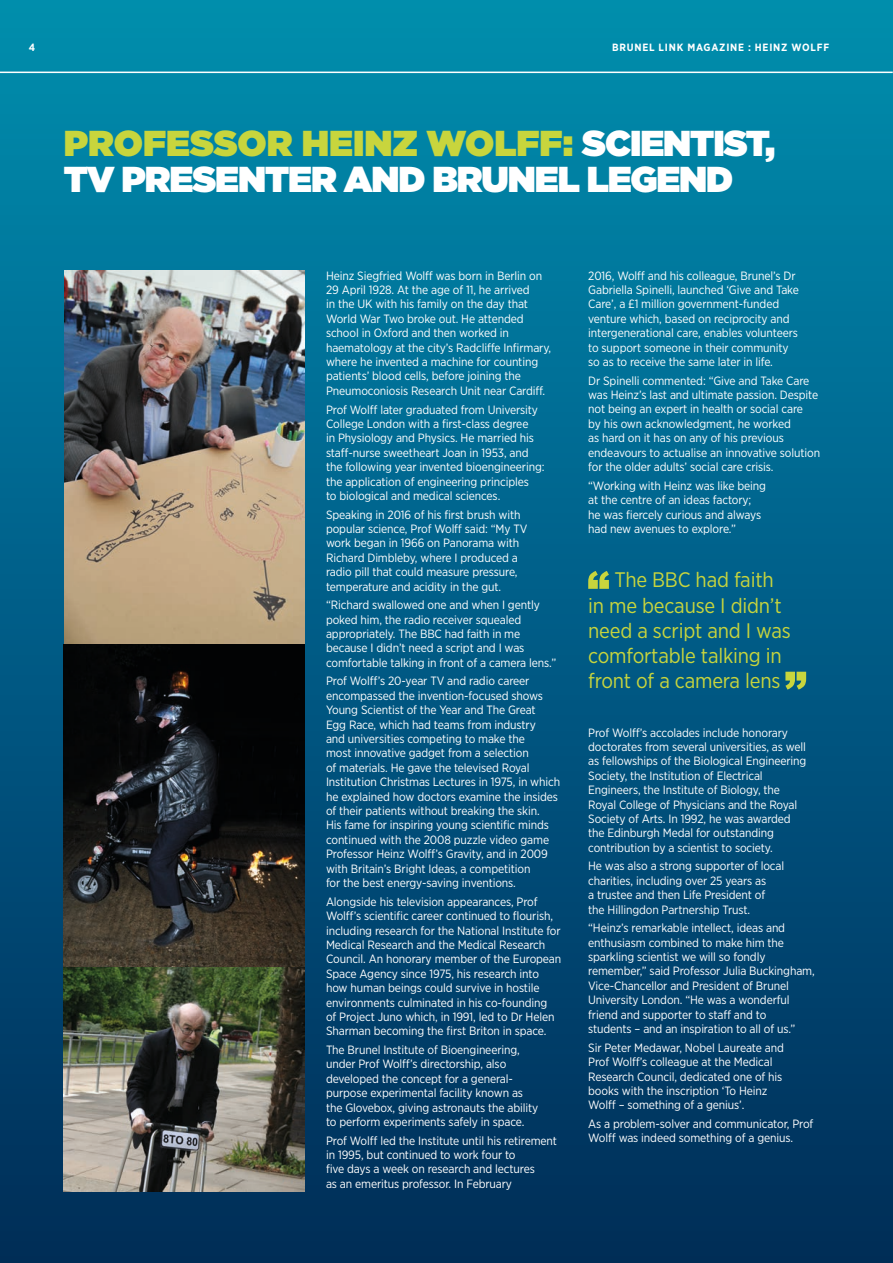
<style>
.page{position:relative;width:893px;height:1263px;background:#fff}
.page>*{position:absolute;margin:0;border:0;box-sizing:border-box;transform-origin:0 0}
.t1{font:900 36px/36px "Gotham";letter-spacing:-.03em;color:#fff}
.t2{font:21px/25.2px "Gotham Narrow";letter-spacing:-.01em;color:#c8d53d;text-align:center}
.t3{font:12px/14.4px "Gotham Narrow";letter-spacing:-.01em;color:#fff}
.t4{font:700 10.5px "Gotham Narrow";letter-spacing:.075em;color:#fff}
.s1{color:#c8d53d}
</style>
<div class="page">
<div style="left:0;top:0;width:893px;height:1263px;background:linear-gradient(to bottom,#008eb0,#002c59)"></div>
<img style="left:64px;top:270px;width:241px;height:921px">
<svg style="left:588px;top:571px;width:21px;height:18px"></svg>
<svg style="left:785px;top:672px;width:21px;height:18px"></svg>
<hr style="left:0;top:72px;width:893px;height:1px;background:#fff">
<p class="t4" style="left:29px;top:41px;width:8px">4</p>
<p class="t4" style="left:612px;top:41px;width:219px">BRUNEL LINK MAGAZINE : HEINZ WOLFF</p>
<h1 class="t1" style="left:64px;top:125px;width:713px"><span class="s1">PROFESSOR HEINZ WOLFF:</span> SCIENTIST,<br>TV PRESENTER AND BRUNEL LEGEND</h1>
<p class="t3" style="left:326px;top:268px;width:227px">Heinz Siegfried Wolff was born in Berlin on 29 April 1928. At the age of 11, he arrived<br>in the UK with his family on the day that World War Two broke out. He attended school in Oxford and then worked in haematology at the city’s Radcliffe Infirmary, where he invented a machine for counting patients’ blood cells, before joining the Pneumoconiosis Research Unit near Cardiff.</p>
<p class="t3" style="left:326px;top:402px;width:220px">Prof Wolff later graduated from University College London with a first-class degree<br>in Physiology and Physics. He married his staff-nurse sweetheart Joan in 1953, and the following year invented bioengineering: the application of engineering principles<br>to biological and medical sciences.</p>
<p class="t3" style="left:326px;top:507px;width:203px">Speaking in 2016 of his first brush with popular science, Prof Wolff said: “My TV work began in 1966 on Panorama with Richard Dimbleby, where I produced a radio pill that could measure pressure, temperature and acidity in the gut.</p>
<p class="t3" style="left:326px;top:598px;width:232px">“Richard swallowed one and when I gently poked him, the radio receiver squealed appropriately. The BBC had faith in me because I didn’t need a script and I was comfortable talking in front of a camera lens.”</p>
<p class="t3" style="left:326px;top:674px;width:236px">Prof Wolff’s 20-year TV and radio career encompassed the invention-focused shows Young Scientist of the Year and The Great<br>Egg Race, which had teams from industry<br>and universities competing to make the<br>most innovative gadget from a selection<br>of materials. He gave the televised Royal Institution Christmas Lectures in 1975, in which he explained how doctors examine the insides of their patients without breaking the skin.<br>His fame for inspiring young scientific minds continued with the 2008 puzzle video game Professor Heinz Wolff’s Gravity, and in 2009 with Britain’s Bright Ideas, a competition<br>for the best energy-saving inventions.</p>
<p class="t3" style="left:326px;top:894px;width:237px">Alongside his television appearances, Prof Wolff’s scientific career continued to flourish, including research for the National Institute for Medical Research and the Medical Research Council. An honorary member of the European Space Agency since 1975, his research into how human beings could survive in hostile environments culminated in his co-founding<br>of Project Juno which, in 1991, led to Dr Helen Sharman becoming the first Briton in space.</p>
<p class="t3" style="left:326px;top:1042px;width:214px">The Brunel Institute of Bioengineering, under Prof Wolff’s directorship, also developed the concept for a general&shy;purpose experimental facility known as the Glovebox, giving astronauts the ability to perform experiments safely in space.</p>
<p class="t3" style="left:326px;top:1133px;width:233px">Prof Wolff led the Institute until his retirement in 1995, but continued to work four to<br>five days a week on research and lectures<br>as an emeritus professor. In February</p>
<p class="t3" style="left:588px;top:268px;width:212px">2016, Wolff and his colleague, Brunel’s Dr Gabriella Spinelli, launched ‘Give and Take Care’, a £1 million government-funded venture which, based on reciprocity and intergenerational care, enables volunteers to support someone in their community so as to receive the same later in life.</p>
<p class="t3" style="left:588px;top:373px;width:233px">Dr Spinelli commented: “Give and Take Care was Heinz’s last and ultimate passion. Despite not being an expert in health or social care<br>by his own acknowledgment, he worked<br>as hard on it has on any of his previous endeavours to actualise an innovative solution for the older adults’ social care crisis.</p>
<p class="t3" style="left:588px;top:478px;width:179px">“Working with Heinz was like being at the centre of an ideas factory; he was fiercely curious and always had new avenues to explore.”</p>
<h2 class="t2" style="left:588px;top:567px;width:204px">The BBC had faith<br>in me because I didn’t need a script and I was comfortable talking in front of a camera lens</h2>
<p class="t3" style="left:588px;top:725px;width:220px">Prof Wolff’s accolades include honorary doctorates from several universities, as well as fellowships of the Biological Engineering Society, the Institution of Electrical Engineers, the Institute of Biology, the Royal College of Physicians and the Royal Society of Arts. In 1992, he was awarded the Edinburgh Medal for outstanding contribution by a scientist to society.</p>
<p class="t3" style="left:588px;top:859px;width:197px">He was also a strong supporter of local charities, including over 25 years as<br>a trustee and then Life President of the Hillingdon Partnership Trust.</p>
<p class="t3" style="left:588px;top:921px;width:228px">“Heinz’s remarkable intellect, ideas and enthusiasm combined to make him the sparkling scientist we will so fondly remember,” said Professor Julia Buckingham, Vice-Chancellor and President of Brunel University London. “He was a wonderful friend and supporter to staff and to<br>students – and an inspiration to all of us.”</p>
<p class="t3" style="left:588px;top:1040px;width:197px">Sir Peter Medawar, Nobel Laureate and Prof Wolff’s colleague at the Medical Research Council, dedicated one of his books with the inscription ‘To Heinz Wolff – something of a genius’.</p>
<p class="t3" style="left:588px;top:1116px;width:227px">As a problem-solver and communicator, Prof<br>Wolff was indeed something of a genius.</p>
</div>
